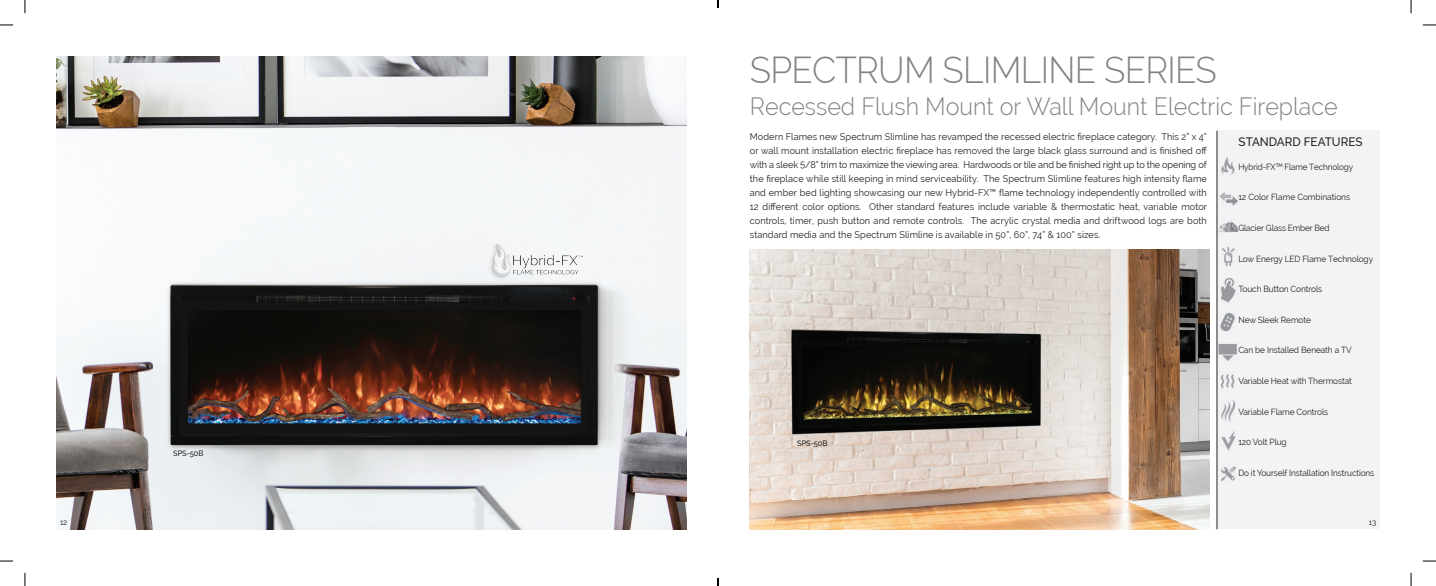
<style>
.page{position:relative;width:1436px;height:586px;background:#fff}
.page>*{position:absolute;margin:0;border:0;box-sizing:border-box;transform-origin:0 0}
.t1{font:300 36.75px "Raleway";letter-spacing:-.02em;color:#808285;scale:.95 1}
.t2{font:300 24.5px "Raleway";color:#808285;scale:.95 1}
.t3{font:500 12.25px "Raleway";color:#231f20;scale:.95 1}
.t4{font:9.62px/14px "Raleway";letter-spacing:.01em;color:#231f20;text-align:justify;scale:.95 1}
.t5{font:8.75px "Raleway";letter-spacing:-.01em;color:#231f20;scale:.95 1}
.t6{font:8.75px "Raleway";letter-spacing:-.01em;color:#231f20;scale:.94 1}
.t7{font:8.75px "Raleway";letter-spacing:-.01em;color:#231f20;scale:.93 1}
.t8{font:500 7.88px "Raleway";letter-spacing:-.01em;color:#231f20;scale:.95 1}
.t9{font:7.88px "Raleway";color:#231f20}
</style>
<div class="page">
<div style="left:1217px;top:131px;width:163px;height:398px;background:#f2f3f4"></div>
<img style="left:57px;top:56px;width:630px;height:473px">
<img style="left:1218px;top:220px;width:20px;height:12px">
<img style="left:1219px;top:192px;width:19px;height:14px">
<img style="left:1221px;top:399px;width:14px;height:23px">
<img style="left:1220px;top:312px;width:15px;height:19px">
<hr style="left:1217px;top:131px;width:1px;height:398px;background:#231f20">
<img style="left:1221px;top:278px;width:15px;height:25px">
<img style="left:1222px;top:247px;width:13px;height:19px">
<img style="left:1218px;top:344px;width:19px;height:17px">
<img style="left:1221px;top:466px;width:15px;height:15px">
<img style="left:1221px;top:374px;width:14px;height:14px">
<img style="left:1221px;top:431px;width:15px;height:20px">
<img style="left:750px;top:249px;width:460px;height:280px">
<img style="left:1221px;top:157px;width:14px;height:18px">
<img style="left:486px;top:242px;width:97px;height:38px">
<svg style="left:0;top:24px;width:13px;height:2px"></svg>
<svg style="left:1423px;top:24px;width:13px;height:2px"></svg>
<svg style="left:0;top:560px;width:13px;height:1px"></svg>
<svg style="left:1423px;top:560px;width:13px;height:1px"></svg>
<svg style="left:24px;top:0;width:2px;height:13px"></svg>
<svg style="left:24px;top:572px;width:2px;height:13px"></svg>
<svg style="left:1410px;top:0;width:2px;height:13px"></svg>
<svg style="left:1410px;top:572px;width:2px;height:13px"></svg>
<svg style="left:717px;top:0;width:2px;height:8px"></svg>
<svg style="left:717px;top:578px;width:2px;height:7px"></svg>
<p class="t8" style="left:173px;top:448px;width:33px">SPS-50B</p>
<p class="t1" style="left:750px;top:48px;width:493px">SPECTRUM SLIMLINE SERIES</p>
<p class="t2" style="left:750px;top:91px;width:620px">Recessed Flush Mount or Wall Mount Electric Fireplace</p>
<p class="t4" style="left:750px;top:130px;width:483px">Modern Flames new Spectrum Slimline has revamped the recessed electric fireplace category. This 2” x 4” or wall mount installation electric fireplace has removed the large black glass surround and is finished off with a sleek 5/8” trim to maximize the viewing area. Hardwoods or tile and be finished right up to the opening of the fireplace while still keeping in mind serviceability. The Spectrum Slimline features high intensity flame and ember bed lighting showcasing our new Hybrid-FX™ flame technology independently controlled with 12 different color options. Other standard features include variable &amp; thermostatic heat, variable motor controls, timer, push button and remote controls. The acrylic crystal media and driftwood logs are both standard media and the Spectrum Slimline is available in 50”, 60”, 74” &amp; 100” sizes.</p>
<p class="t8" style="left:797px;top:438px;width:33px">SPS-50B</p>
<p class="t3" style="left:1239px;top:134px;width:132px">STANDARD FEATURES</p>
<p class="t7" style="left:1238px;top:161px;width:125px">Hybrid-FX<sup>TM</sup> Flame Technology</p>
<p class="t5" style="left:1238px;top:192px;width:119px">12 Color Flame Combinations</p>
<p class="t6" style="left:1238px;top:222px;width:99px">Glacier Glass Ember Bed</p>
<p class="t5" style="left:1238px;top:253px;width:143px">Low Energy LED Flame Technology</p>
<p class="t5" style="left:1238px;top:284px;width:90px">Touch Button Controls</p>
<p class="t5" style="left:1238px;top:314px;width:78px">New Sleek Remote</p>
<p class="t5" style="left:1238px;top:345px;width:121px">Can be Installed Beneath a TV</p>
<p class="t5" style="left:1238px;top:376px;width:121px">Variable Heat with Thermostat</p>
<p class="t5" style="left:1238px;top:406px;width:96px">Variable Flame Controls</p>
<p class="t5" style="left:1238px;top:437px;width:52px">120 Volt Plug</p>
<p class="t6" style="left:1238px;top:467px;width:146px">Do it Yourself Installation Instructions</p>
<p class="t9" style="left:60px;top:517px;width:9px">12</p>
<p class="t9" style="left:1369px;top:517px;width:9px">13</p>
</div>
